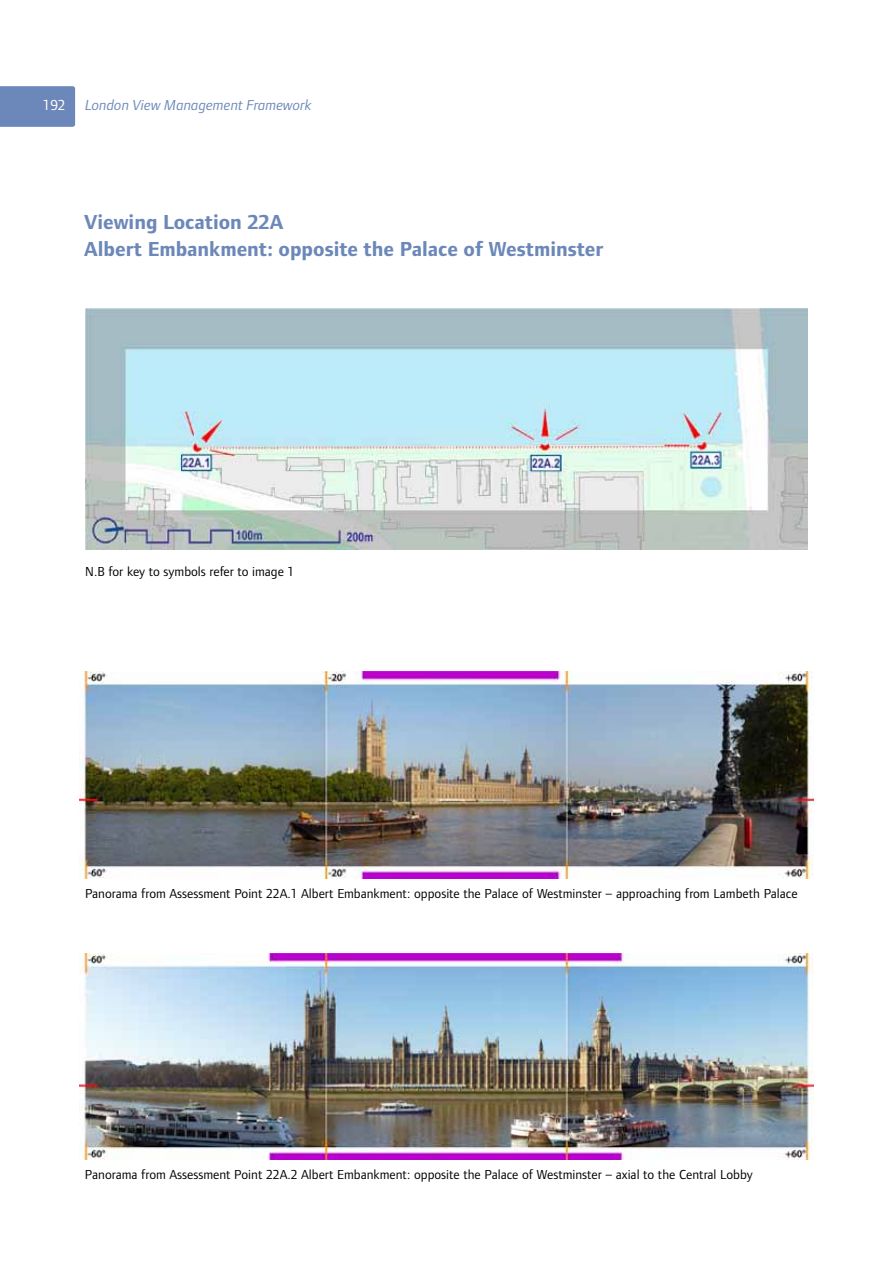
<style>
.page{position:relative;width:893px;height:1263px;background:#fff}
.page>*{position:absolute;margin:0;border:0;box-sizing:border-box;transform-origin:0 0}
.t1{font:700 21px/27px "Foundry Form Sans";color:#6c87b9}
.t2{font:italic 15px "Foundry Form Sans";color:#6c87b9}
.t3{font:15px "Foundry Form Sans";color:#fff}
.t4{font:13.5px "Foundry Form Sans";color:#000}
</style>
<div class="page">
<div style="left:0;top:86px;width:75px;height:41px;background:#6c87b9"></div>
<img style="left:85px;top:308px;width:723px;height:241px">
<img style="left:79px;top:672px;width:735px;height:206px">
<img style="left:79px;top:953px;width:735px;height:207px">
<p class="t3" style="left:43px;top:97px;width:24px">192</p>
<p class="t2" style="left:85px;top:97px;width:228px">London View Management Framework</p>
<h1 class="t1" style="left:84px;top:208px;width:521px">Viewing Location 22A<br>Albert Embankment: opposite the Palace of Westminster</h1>
<p class="t4" style="left:85px;top:564px;width:211px">N.B for key to symbols refer to image 1</p>
<p class="t4" style="left:85px;top:886px;width:714px">Panorama from Assessment Point 22A.1 Albert Embankment: opposite the Palace of Westminster – approaching from Lambeth Palace</p>
<p class="t4" style="left:85px;top:1167px;width:669px">Panorama from Assessment Point 22A.2 Albert Embankment: opposite the Palace of Westminster – axial to the Central Lobby</p>
</div>
